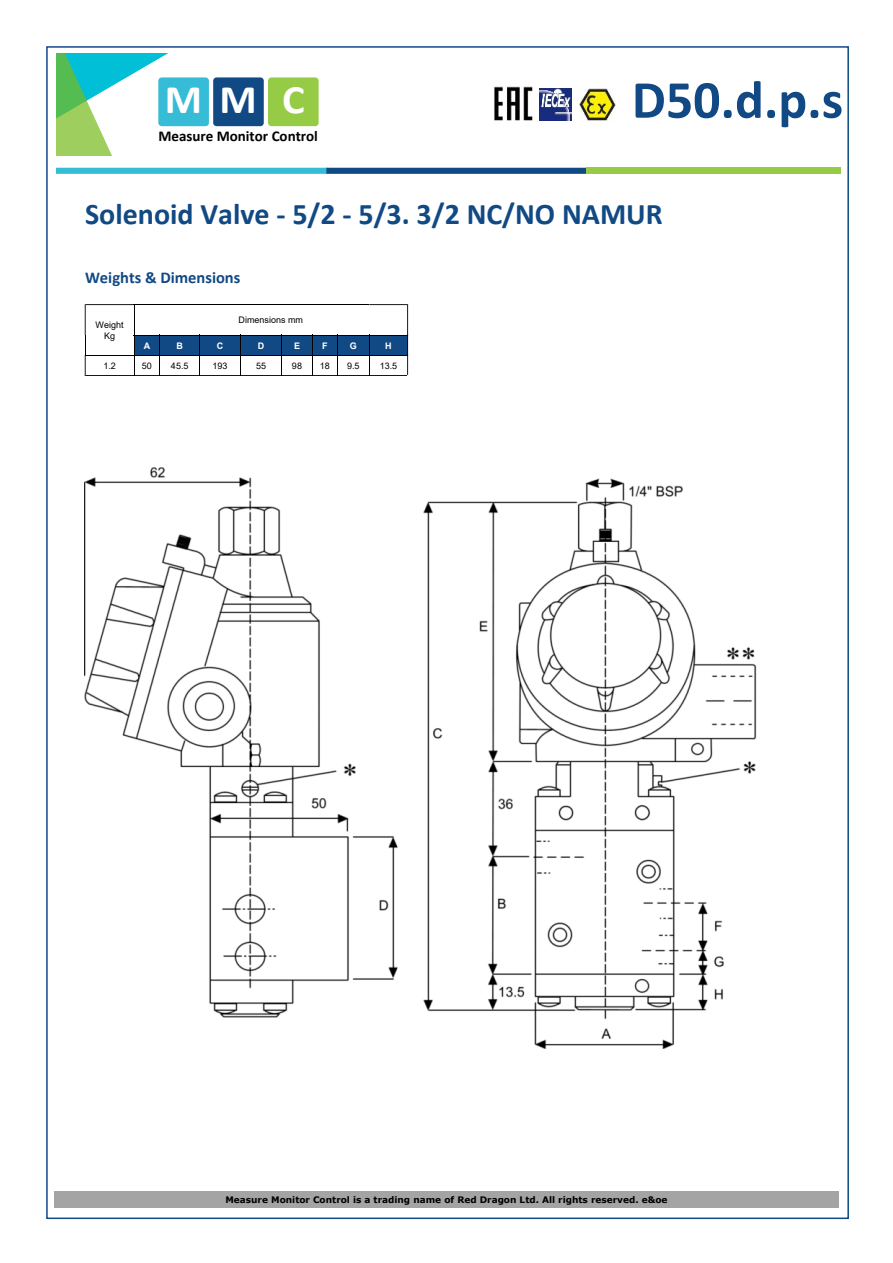
<style>
.page{position:relative;width:893px;height:1263px;background:#fff}
.page>*{position:absolute;margin:0;border:0;box-sizing:border-box;transform-origin:0 0}
.t1{font:700 54px "Calibri";color:#114984}
.t2{font:700 40.65px "Calibri";color:#fff;scale:1.05 1}
.t3{font:700 30px "Calibri";color:#114984}
.t4{font:700 16.5px "Calibri";color:#114984}
.t5{font:700 15px "Calibri";color:#000}
.t6{font:700 9px "Verdana";color:#000}
.t7{font:9px/10.4px "Arial";color:#000;text-align:center}
.t8{font:700 9px "Arial";color:#fff}
</style>
<div class="page">
<div style="left:54px;top:1191px;width:785px;height:17px;background:#a5a4a4"></div>
<div style="left:160px;top:335px;width:40px;height:20px;background:#114984"></div>
<div style="left:200px;top:335px;width:40px;height:20px;background:#114984"></div>
<div style="left:240px;top:335px;width:42px;height:20px;background:#114984"></div>
<div style="left:282px;top:335px;width:30px;height:20px;background:#114984"></div>
<div style="left:337px;top:335px;width:32px;height:20px;background:#114984"></div>
<hr style="left:160px;top:304px;width:40px;height:1px;background:#000">
<hr style="left:200px;top:304px;width:40px;height:1px;background:#000">
<hr style="left:240px;top:304px;width:42px;height:1px;background:#000">
<hr style="left:282px;top:304px;width:30px;height:1px;background:#000">
<svg style="left:312px;top:304px;width:25px;height:1px"></svg>
<hr style="left:337px;top:304px;width:32px;height:1px;background:#000">
<hr style="left:159px;top:335px;width:41px;height:1px;background:#000">
<hr style="left:199px;top:335px;width:42px;height:1px;background:#000">
<hr style="left:240px;top:335px;width:42px;height:1px;background:#000">
<hr style="left:281px;top:335px;width:32px;height:1px;background:#000">
<hr style="left:337px;top:335px;width:33px;height:1px;background:#000">
<hr style="left:159px;top:355px;width:41px;height:1px;background:#000">
<hr style="left:199px;top:355px;width:42px;height:1px;background:#000">
<hr style="left:240px;top:355px;width:42px;height:1px;background:#000">
<hr style="left:281px;top:355px;width:32px;height:1px;background:#000">
<hr style="left:337px;top:355px;width:33px;height:1px;background:#000">
<hr style="left:159px;top:375px;width:41px;height:1px;background:#000">
<hr style="left:199px;top:375px;width:42px;height:1px;background:#000">
<hr style="left:240px;top:375px;width:43px;height:1px;background:#000">
<hr style="left:281px;top:375px;width:32px;height:1px;background:#000">
<hr style="left:337px;top:375px;width:33px;height:1px;background:#000">
<svg style="left:84px;top:304px;width:77px;height:72px"></svg>
<svg style="left:199px;top:336px;width:1px;height:39px"></svg>
<svg style="left:240px;top:336px;width:1px;height:39px"></svg>
<svg style="left:281px;top:336px;width:1px;height:39px"></svg>
<svg style="left:311px;top:335px;width:27px;height:41px"></svg>
<svg style="left:369px;top:304px;width:39px;height:72px"></svg>
<img style="left:85px;top:468px;width:672px;height:580px">
<img style="left:579px;top:89px;width:36px;height:31px">
<img style="left:540px;top:89px;width:31px;height:31px">
<img style="left:494px;top:87px;width:38px;height:33px">
<div style="left:56px;top:168px;width:271px;height:6px;background:#36bcd7"></div>
<div style="left:326px;top:168px;width:260px;height:6px;background:#114984"></div>
<div style="left:586px;top:167px;width:255px;height:7px;background:#96cb45"></div>
<div style="left:268px;top:77px;width:51px;height:49px;background:#96cb45;border-radius:3px"></div>
<svg style="left:56px;top:54px;width:245px;height:102px"></svg>
<h2 class="t2" style="left:165px;top:83px;width:135px">MMC</h2>
<h3 class="t5" style="left:158px;top:130px;width:161px">Measure Monitor Control</h3>
<h1 class="t1" style="left:632px;top:77px;width:213px">D50.d.p.s</h1>
<h3 class="t3" style="left:85px;top:202px;width:579px">Solenoid Valve - 5/2 - 5/3. 3/2 NC/NO NAMUR</h3>
<h3 class="t4" style="left:85px;top:271px;width:157px">Weights &amp; Dimensions</h3>
<p class="t7" style="left:96px;top:321px;width:30px">Weight<br>Kg</p>
<p class="t7" style="left:239px;top:316px;width:66px">Dimensions mm</p>
<p class="t8" style="left:144px;top:342px;width:8px">A</p>
<p class="t8" style="left:176px;top:342px;width:8px">B</p>
<p class="t8" style="left:217px;top:342px;width:8px">C</p>
<p class="t8" style="left:258px;top:342px;width:8px">D</p>
<p class="t8" style="left:294px;top:342px;width:8px">E</p>
<p class="t8" style="left:322px;top:342px;width:7px">F</p>
<p class="t8" style="left:350px;top:342px;width:9px">G</p>
<p class="t8" style="left:385px;top:342px;width:8px">H</p>
<p class="t7" style="left:103px;top:361px;width:14px">1.2</p>
<p class="t7" style="left:142px;top:361px;width:12px">50</p>
<p class="t7" style="left:171px;top:361px;width:19px">45.5</p>
<p class="t7" style="left:212px;top:361px;width:17px">193</p>
<p class="t7" style="left:256px;top:361px;width:12px">55</p>
<p class="t7" style="left:292px;top:361px;width:12px">98</p>
<p class="t7" style="left:320px;top:361px;width:12px">18</p>
<p class="t7" style="left:347px;top:361px;width:14px">9.5</p>
<p class="t7" style="left:380px;top:361px;width:19px">13.5</p>
<p class="t6" style="left:225px;top:1196px;width:444px">Measure Monitor Control is a trading name of Red Dragon Ltd. All rights reserved. e&amp;oe</p>
</div>
